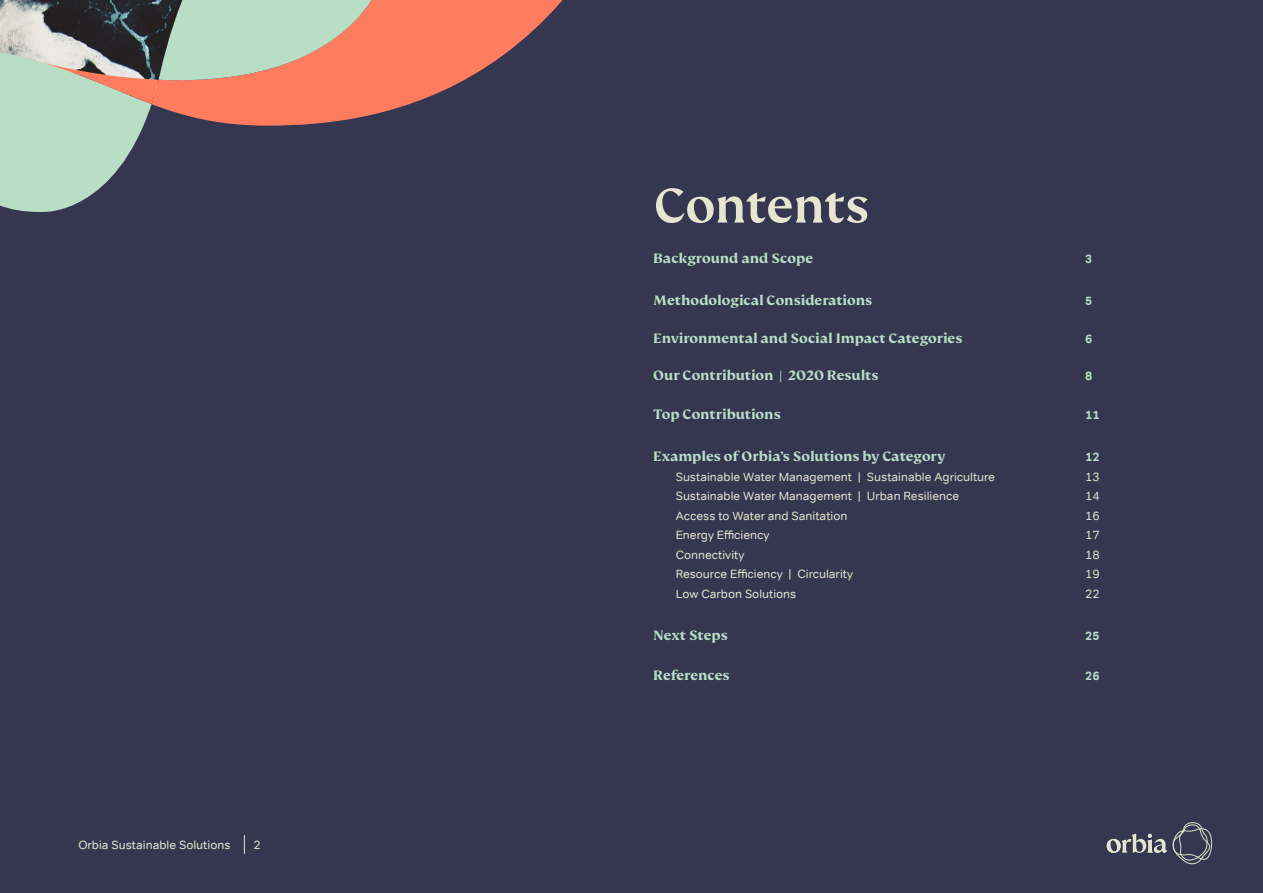
<style>
.page{position:relative;width:1263px;height:893px;background:#353750}
.page>*{position:absolute;margin:0;border:0;box-sizing:border-box;transform-origin:0 0}
.t1{font:500 54px "FS Kim";letter-spacing:-.01em;color:#e7e4cf}
.t2{font:700 15px "FS Kim";color:#b8dfc6}
.t3{font:12px "Tondo";color:#e7e4cf}
.t4{font:12px "Tondo Trial";color:#e7e4cf}
.t5{font:700 12px "Tondo Trial";color:#b8dfc6}
</style>
<div class="page">
<svg style="left:0;top:0;width:563px;height:212px"></svg>
<svg style="left:244px;top:835px;width:1px;height:19px"></svg>
<svg style="left:1107px;top:822px;width:105px;height:42px"></svg>
<p class="t4" style="left:78px;top:837px;width:154px">Orbia Sustainable Solutions</p>
<p class="t4" style="left:253px;top:837px;width:9px">2</p>
<h1 class="t1" style="left:654px;top:176px;width:216px">Contents</h1>
<p class="t2" style="left:653px;top:250px;width:161px">Background and Scope</p>
<p class="t5" style="left:1085px;top:252px;width:9px">3</p>
<p class="t2" style="left:653px;top:292px;width:220px">Methodological Considerations</p>
<p class="t5" style="left:1085px;top:294px;width:9px">5</p>
<p class="t2" style="left:653px;top:330px;width:311px">Environmental and Social Impact Categories</p>
<p class="t5" style="left:1085px;top:331px;width:9px">6</p>
<p class="t2" style="left:653px;top:367px;width:227px">Our Contribution | 2020 Results</p>
<p class="t5" style="left:1085px;top:369px;width:9px">8</p>
<p class="t2" style="left:653px;top:406px;width:129px">Top Contributions</p>
<p class="t5" style="left:1085px;top:408px;width:16px">11</p>
<p class="t2" style="left:653px;top:448px;width:293px">Examples of Orbia’s Solutions by Category</p>
<p class="t5" style="left:1085px;top:450px;width:16px">12</p>
<p class="t3" style="left:676px;top:469px;width:321px">Sustainable Water Management | Sustainable Agriculture</p>
<p class="t3" style="left:1085px;top:469px;width:16px">13</p>
<p class="t3" style="left:676px;top:489px;width:285px">Sustainable Water Management | Urban Resilience</p>
<p class="t3" style="left:1085px;top:489px;width:16px">14</p>
<p class="t3" style="left:676px;top:508px;width:173px">Access to Water and Sanitation</p>
<p class="t3" style="left:1085px;top:508px;width:16px">16</p>
<p class="t3" style="left:676px;top:528px;width:95px">Energy Efficiency</p>
<p class="t3" style="left:1085px;top:528px;width:16px">17</p>
<p class="t3" style="left:676px;top:547px;width:70px">Connectivity</p>
<p class="t3" style="left:1085px;top:547px;width:16px">18</p>
<p class="t3" style="left:676px;top:567px;width:179px">Resource Efficiency | Circularity</p>
<p class="t3" style="left:1085px;top:567px;width:16px">19</p>
<p class="t3" style="left:676px;top:586px;width:122px">Low Carbon Solutions</p>
<p class="t3" style="left:1085px;top:586px;width:16px">22</p>
<p class="t2" style="left:653px;top:627px;width:76px">Next Steps</p>
<p class="t5" style="left:1085px;top:628px;width:16px">25</p>
<p class="t2" style="left:653px;top:667px;width:78px">References</p>
<p class="t5" style="left:1085px;top:669px;width:16px">26</p>
</div>
